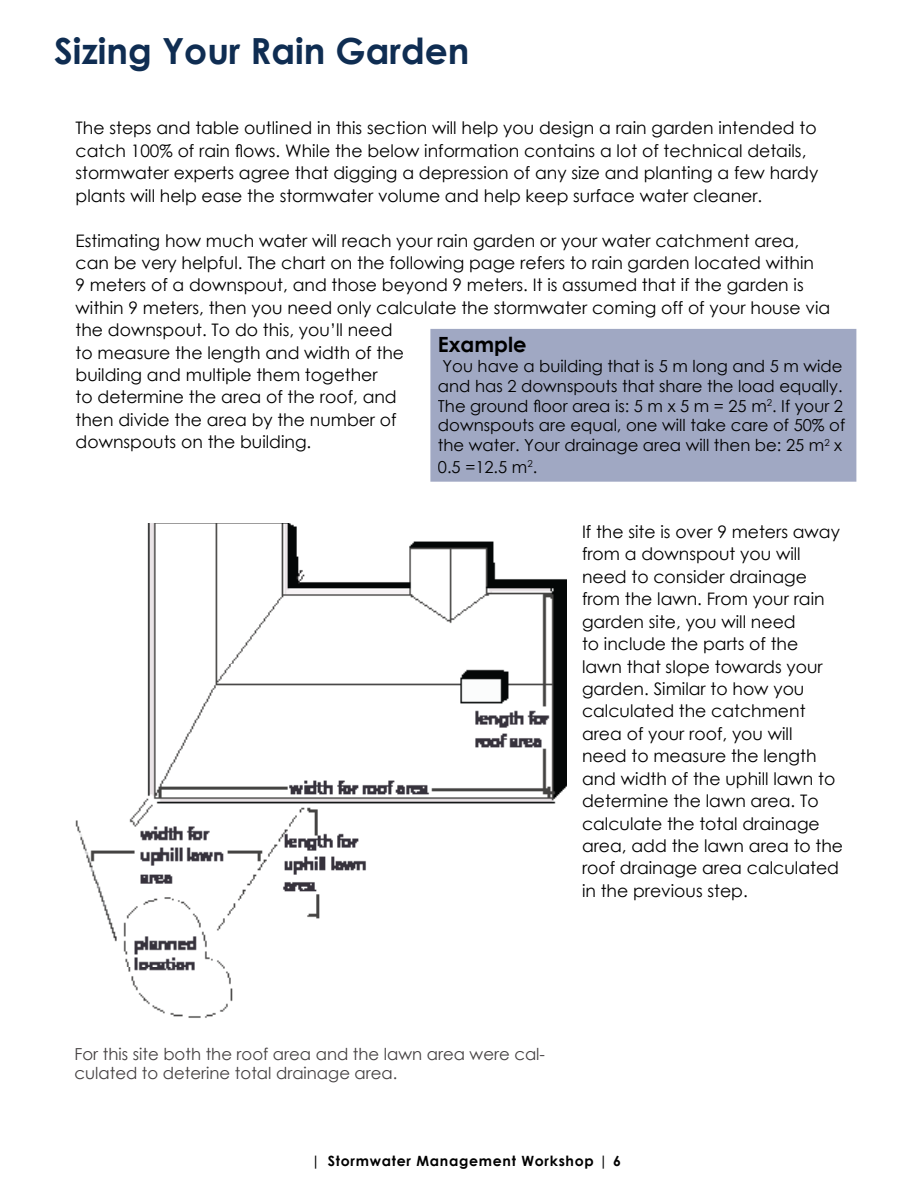
<style>
.page{position:relative;width:918px;height:1188px;background:#fff}
.page>*{position:absolute;margin:0;border:0;box-sizing:border-box;transform-origin:0 0}
.t1{font:700 36px "Century Gothic";color:#0f2d52}
.t2{font:700 21px "Century Gothic";color:#000}
.t3{font:17.25px/22.4px "Century Gothic";color:#000}
.t4{font:16.5px/19.8px "Century Gothic";color:#000}
.t5{font:16.5px/19.8px "Century Gothic";color:#454142}
.t6{font:700 14.1px "Century Gothic";letter-spacing:.05em;color:#000}
</style>
<div class="page">
<div style="left:434px;top:333px;width:419px;height:145px;background:#a0a8c3"></div>
<div style="left:430px;top:329px;width:426px;height:153px;border:8px solid #a0a8c3"></div>
<img style="left:75px;top:524px;width:492px;height:494px">
<h1 class="t1" style="left:54px;top:23px;width:417px">Sizing Your Rain Garden</h1>
<p class="t3" style="left:76px;top:117px;width:744px">The steps and table outlined in this section will help you design a rain garden intended to catch 100% of rain flows. While the below information contains a lot of technical details, stormwater experts agree that digging a depression of any size and planting a few hardy plants will help ease the stormwater volume and help keep surface water cleaner.</p>
<p class="t3" style="left:76px;top:229px;width:756px">Estimating how much water will reach your rain garden or your water catchment area, can be very helpful. The chart on the following page refers to rain garden located within<br>9 meters of a downspout, and those beyond 9 meters. It is assumed that if the garden is within 9 meters, then you need only calculate the stormwater coming off of your house via the downspout. To do this, you’ll need<br>to measure the length and width of the<br>building and multiple them together<br>to determine the area of the roof, and<br>then divide the area by the number of<br>downspouts on the building.</p>
<p class="t2" style="left:438px;top:329px;width:90px">Example</p>
<p class="t4" style="left:438px;top:356px;width:409px">You have a building that is 5 m long and 5 m wide and has 2 downspouts that share the load equally.<br>The ground floor area is: 5 m x 5 m = 25 m<sup>2</sup>. If your 2 downspouts are equal, one will take care of 50% of the water. Your drainage area will then be: 25 m<sup>2</sup> x</p>
<p class="t4" style="left:438px;top:457px;width:101px">0.5 =12.5 m<sup>2</sup>.</p>
<p class="t3" style="left:582px;top:520px;width:263px">If the site is over 9 meters away from a downspout you will need to consider drainage from the lawn. From your rain garden site, you will need<br>to include the parts of the<br>lawn that slope towards your garden. Similar to how you calculated the catchment area of your roof, you will<br>need to measure the length and width of the uphill lawn to determine the lawn area. To calculate the total drainage area, add the lawn area to the roof drainage area calculated in the previous step.</p>
<p class="t5" style="left:75px;top:1044px;width:472px">For this site both the roof area and the lawn area were cal&shy;culated to deterine total drainage area.</p>
<p class="t6" style="left:311px;top:1150px;width:311px">| Stormwater Management Workshop | 6</p>
</div>
